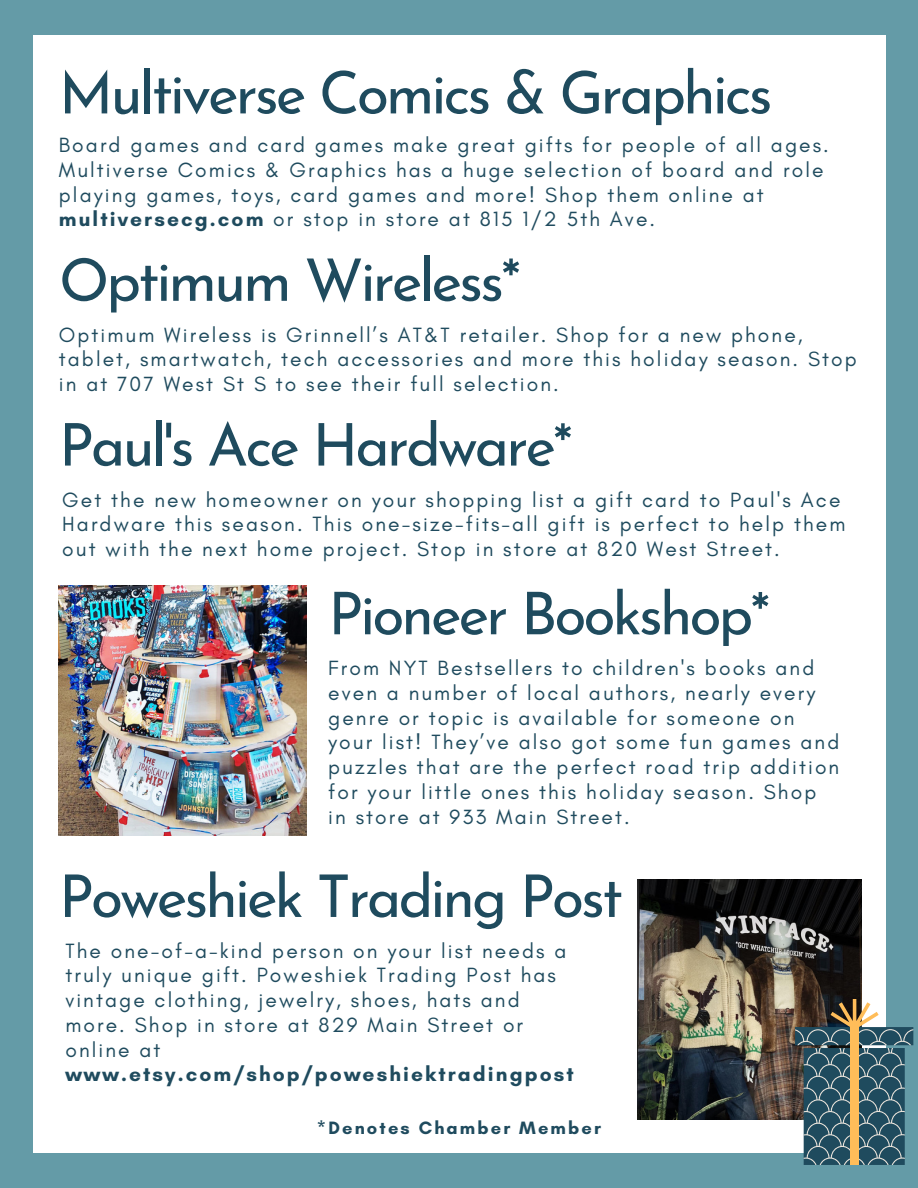
<style>
.page{position:relative;width:918px;height:1188px;background:#649ba7}
.page>*{position:absolute;margin:0;border:0;box-sizing:border-box;transform-origin:0 0}
.t1{font:58.8px "Josefin Sans";letter-spacing:-.05em;color:#1f4b5e}
.t2{font:21px/24.8px "Glacial Indifference";letter-spacing:.1em;color:#1f4b5e}
.t3{font:700 18.3px "Glacial Indifference";letter-spacing:.12em;color:#1f4b5e}
.s1{font-weight:700}
</style>
<div class="page">
<div style="left:33px;top:35px;width:852px;height:1118px;background:#fff"></div>
<img style="left:59px;top:586px;width:247px;height:249px">
<img style="left:638px;top:880px;width:224px;height:240px">
<svg style="left:795px;top:999px;width:118px;height:166px;background:#4c6971"></svg>
<div style="left:850px;top:1027px;width:9px;height:138px;background:#ffbd59"></div>
<p class="t1" style="left:59px;top:69px;width:715px">Multiverse Comics &amp; Graphics</p>
<p class="t2" style="left:59px;top:132px;width:771px">Board games and card games make great gifts for people of all ages.<br>Multiverse Comics &amp; Graphics has a huge selection of board and role playing games, toys, card games and more! Shop them online at <span class="s1">multiversecg.com</span> or stop in store at 815 1/2 5th Ave.</p>
<p class="t1" style="left:59px;top:257px;width:463px">Optimum Wireless*</p>
<p class="t2" style="left:59px;top:322px;width:799px">Optimum Wireless is Grinnell’s AT&amp;T retailer. Shop for a new phone, tablet, smartwatch, tech accessories and more this holiday season. Stop in at 707 West St S to see their full selection.</p>
<p class="t1" style="left:59px;top:421px;width:515px">Paul's Ace Hardware*</p>
<p class="t2" style="left:62px;top:487px;width:785px">Get the new homeowner on your shopping list a gift card to Paul's Ace<br>Hardware this season. This one-size-fits-all gift is perfect to help them out with the next home project. Stop in store at 820 West Street.</p>
<p class="t1" style="left:328px;top:590px;width:443px">Pioneer Bookshop*</p>
<p class="t2" style="left:328px;top:655px;width:513px">From NYT Bestsellers to children's books and even a number of local authors, nearly every genre or topic is available for someone on your list! They’ve also got some fun games and puzzles that are the perfect road trip addition for your little ones this holiday season. Shop<br>in store at 933 Main Street.</p>
<p class="t1" style="left:59px;top:873px;width:566px">Poweshiek Trading Post</p>
<p class="t2" style="left:65px;top:938px;width:510px">The one-of-a-kind person on your list needs a truly unique gift. Poweshiek Trading Post has vintage clothing, jewelry, shoes, hats and more. Shop in store at 829 Main Street or online at <span class="s1">www.etsy.com/shop/poweshiektradingpost</span></p>
<p class="t3" style="left:317px;top:1117px;width:286px">*Denotes Chamber Member</p>
</div>
